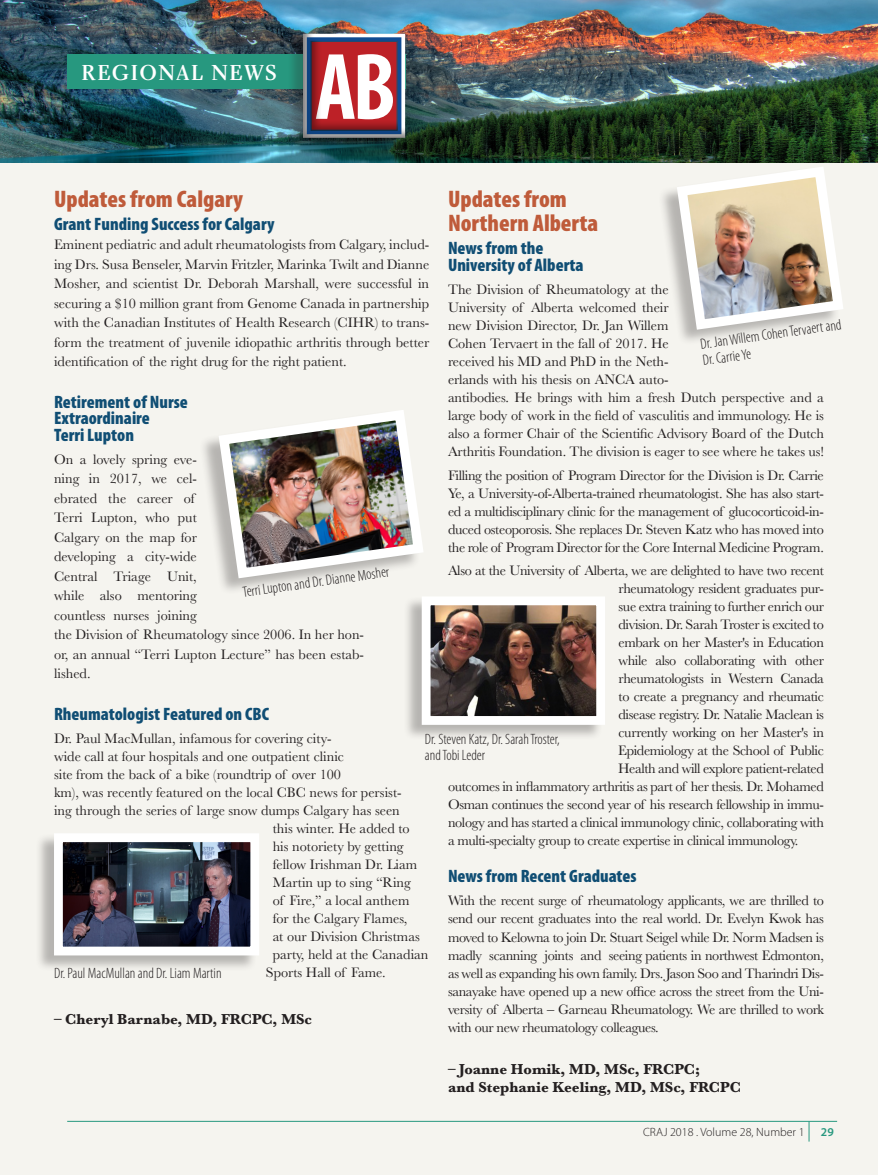
<style>
.page{position:relative;width:878px;height:1175px;background:#fff}
.page>*{position:absolute;margin:0;border:0;box-sizing:border-box;transform-origin:0 0}
.t1{font:700 condensed 95.55px "Myriad Pro";color:#fff;scale:.94 1}
.Regional_News_text{font:900 condensed 24px/24px "Myriad Pro";color:#bf5b3a}
.top_heading_-_in_box{font:22.5px "Charlotte Medium Plain";letter-spacing:.05em;color:#fff}
.Regional_News_text-2{font:900 condensed 18px/16.5px "Myriad Pro";color:#104e74}
.Photo_caption_style{font:300 condensed 15px/16.5px "Myriad Pro";color:#231f20}
.Regional_News_text-3{font:700 15px/18px "Baskerville";color:#231f20}
.Regional_News_text-4{font:14.25px/18px "Baskerville";letter-spacing:-.015em;color:#231f20;text-align:justify}
.body_text_first_line{font:14.25px/19.5px "Baskerville";color:#231f20;text-align:justify}
.footer{font:300 12px "Myriad Pro";color:#231f20}
.footer_page_number{font:600 12px "Myriad Pro";color:#27987f}
.s1{font-family:"Times New Roman"}
</style>
<div class="page">
<div style="left:0;top:137px;width:878px;height:1037px;background:#f5f4ef"></div>
<hr style="left:67px;top:1120px;width:770px;height:1px;background:#27987f">
<svg style="left:808px;top:1121px;width:1px;height:20px"></svg>
<img style="left:0;top:0;width:878px;height:163px">
<div style="left:67px;top:55px;width:338px;height:34px;background:#27987f"></div>
<div style="left:199px;top:410px;width:221px;height:184px;background:#231f20;opacity:.3"></div>
<img style="left:213px;top:410px;width:210px;height:173px">
<div style="left:35px;top:833px;width:222px;height:138px;background:#231f20;opacity:.3"></div>
<img style="left:64px;top:843px;width:185px;height:102px">
<div style="left:54px;top:833px;width:205px;height:122px;border:9px solid #fff"></div>
<div style="left:403px;top:596px;width:199px;height:145px;background:#231f20;opacity:.3"></div>
<img style="left:431px;top:606px;width:164px;height:109px">
<div style="left:421px;top:596px;width:184px;height:129px;border:9px solid #fff"></div>
<div style="left:657px;top:167px;width:183px;height:179px;background:#231f20;opacity:.3"></div>
<img style="left:671px;top:161px;width:177px;height:174px">
<div style="left:287px;top:33px;width:116px;height:118px;background:#231f20;opacity:.25"></div>
<div style="left:302px;top:25px;width:182px;height:118px;background:#231f20;opacity:.48"></div>
<p class="top_heading_-_in_box" style="left:81px;top:59px;width:197px">REGIONAL NEWS</p>
<h1 class="t1" style="left:315px;top:27px;width:87px">AB</h1>
<p class="Regional_News_text" style="left:54px;top:187px;width:190px">Updates from Calgary</p>
<p class="Regional_News_text-2" style="left:54px;top:216px;width:222px">Grant Funding Success for Calgary</p>
<p class="body_text_first_line" style="left:54px;top:235px;width:377px">Eminent pediatric and adult rheumatologists from Calgary, includ&shy;ing Drs. Susa Benseler, Marvin Fritzler, Marinka Twilt and Dianne Mosher, and scientist Dr. Deborah Marshall, were successful in securing a $10 million grant from Genome Canada in partnership with the Canadian Institutes of Health Research (CIHR) to trans&shy;form the treatment of juvenile idiopathic arthritis through better identification of the right drug for the right patient.</p>
<p class="Regional_News_text-2" style="left:54px;top:393px;width:135px">Retirement of Nurse<br>Extraordinaire<br>Terri Lupton</p>
<p class="body_text_first_line" style="left:54px;top:449px;width:311px;text-align:left">On a lovely spring eve-<br>ning in 2017, we cel-<br>ebrated the career of<br>Terri Lupton, who put<br>Calgary on the map for<br>developing a city-wide<br>Central Triage Unit,<br>while also mentoring<br>countless nurses joining<br>the Division of Rheumatology since 2006. In her hon&shy;or, an annual “Terri Lupton Lecture” has been estab&shy;lished.</p>
<p class="Regional_News_text-2" style="left:54px;top:705px;width:216px">Rheumatologist Featured on CBC</p>
<p class="Regional_News_text-4" style="left:54px;top:729px;width:279px">Dr. Paul MacMullan, infamous for covering city-</p>
<p class="Regional_News_text-4" style="left:54px;top:747px;width:291px">wide call at four hospitals and one outpatient clinic</p>
<p class="Regional_News_text-4" style="left:54px;top:765px;width:288px">site from the back of a bike (roundtrip of over 100</p>
<p class="Regional_News_text-4" style="left:54px;top:783px;width:349px">km), was recently featured on the local CBC news for persist-</p>
<p class="Regional_News_text-4" style="left:54px;top:801px;width:347px">ing through the series of large snow dumps Calgary has seen</p>
<p class="Regional_News_text-4" style="left:273px;top:819px;width:138px">this winter. He added to</p>
<p class="Regional_News_text-4" style="left:273px;top:837px;width:132px">his notoriety by getting</p>
<p class="Regional_News_text-4" style="left:273px;top:855px;width:146px">fellow Irishman Dr. Liam</p>
<p class="Regional_News_text-4" style="left:273px;top:873px;width:140px">Martin up to sing “Ring</p>
<p class="Regional_News_text-4" style="left:273px;top:891px;width:138px">of Fire,” a local anthem</p>
<p class="Regional_News_text-4" style="left:273px;top:909px;width:136px">for the Calgary Flames,</p>
<p class="Regional_News_text-4" style="left:273px;top:927px;width:148px">at our Division Christmas</p>
<p class="Regional_News_text-4" style="left:273px;top:945px;width:157px">party, held at the Canadian</p>
<p class="Regional_News_text-4" style="left:266px;top:963px;width:121px">Sports Hall of Fame.</p>
<p class="Regional_News_text-3" style="left:54px;top:1010px;width:259px">– Cheryl Barnabe, MD, FRCPC, MSc</p>
<p class="Regional_News_text" style="left:448px;top:187px;width:152px">Updates from<br>Northern Alberta</p>
<p class="Regional_News_text-2" style="left:448px;top:240px;width:137px">News from the<br>University of Alberta</p>
<p class="Regional_News_text-4" style="left:448px;top:281px;width:377px;text-align:left">The Division of Rheumatology at the<br>University of Alberta welcomed their<br>new Division Director, Dr. Jan Willem<br>Cohen Tervaert in the fall of 2017. He<br>received his MD and PhD in the Neth-<br>erlands with his thesis on ANCA auto-<br>antibodies. He brings with him a fresh Dutch perspective and a large body of work in the field of vasculitis and immunology. He is also a former Chair of the Scientific Advisory Board of the Dutch Arthritis Foundation. The division is eager to see where he takes us!</p>
<p class="Regional_News_text-4" style="left:448px;top:466px;width:377px">Filling the position of Program Director for the Division is Dr. Carrie Ye, a University-of-Alberta-trained rheumatologist. She has also start&shy;ed a multidisciplinary clinic for the management of glucocorticoid-in&shy;duced osteoporosis. She replaces Dr. Steven Katz who has moved into the role of Program Director for the Core Internal Medicine Program.</p>
<p class="Regional_News_text-4" style="left:448px;top:562px;width:377px">Also at the University of Alberta, we are delighted to have two recent</p>
<p class="Regional_News_text-4" style="left:618px;top:580px;width:207px">rheumatology resident graduates pur-</p>
<p class="Regional_News_text-4" style="left:618px;top:598px;width:207px">sue extra training to further enrich our</p>
<p class="Regional_News_text-4" style="left:618px;top:616px;width:207px">division. Dr. Sarah Troster is excited to</p>
<p class="Regional_News_text-4" style="left:618px;top:634px;width:207px">embark on her Master's in Education</p>
<p class="Regional_News_text-4" style="left:618px;top:652px;width:207px">while also collaborating with other</p>
<p class="Regional_News_text-4" style="left:618px;top:670px;width:207px">rheumatologists in Western Canada</p>
<p class="Regional_News_text-4" style="left:618px;top:688px;width:207px">to create a pregnancy and rheumatic</p>
<p class="Regional_News_text-4" style="left:618px;top:706px;width:207px">disease registry. Dr. Natalie Maclean is</p>
<p class="Regional_News_text-4" style="left:618px;top:724px;width:207px">currently working on her Master's in</p>
<p class="Regional_News_text-4" style="left:618px;top:742px;width:207px">Epidemiology at the School of Public</p>
<p class="Regional_News_text-4" style="left:618px;top:760px;width:207px">Health and will explore patient-related</p>
<p class="Regional_News_text-4" style="left:448px;top:778px;width:377px">outcomes in inflammatory arthritis as part of her thesis. Dr. Mohamed</p>
<p class="Regional_News_text-4" style="left:448px;top:796px;width:377px">Osman continues the second year of his research fellowship in immu-</p>
<p class="Regional_News_text-4" style="left:448px;top:814px;width:377px">nology and has started a clinical immunology clinic, collaborating with</p>
<p class="Regional_News_text-4" style="left:448px;top:832px;width:352px">a multi-specialty group to create expertise in clinical immunology.</p>
<p class="Regional_News_text-2" style="left:448px;top:868px;width:190px">News from Recent Graduates</p>
<p class="Regional_News_text-4" style="left:448px;top:892px;width:377px">With the recent surge of rheumatology applicants, we are thrilled to send our recent graduates into the real world. Dr. Evelyn Kwok has moved to Kelowna to join Dr. Stuart Seigel while Dr. Norm Madsen is madly scanning joints and seeing patients in northwest Edmonton, as well as expanding his own family. Drs. Jason Soo and Tharindri Dis&shy;sanayake have opened up a new office across the street from the Uni&shy;versity of Alberta <span class="s1">–</span> Garneau Rheumatology. We are thrilled to work with our new rheumatology colleagues.</p>
<p class="Regional_News_text-3" style="left:448px;top:1060px;width:294px">– Joanne Homik, MD, MSc, FRCPC;<br>and Stephanie Keeling, MD, MSc, FRCPC</p>
<p class="Photo_caption_style" style="left:699px;top:336px;width:144px;rotate:-8deg">Dr. Jan Willem Cohen Tervaert and<br>Dr. Carrie Ye</p>
<p class="Photo_caption_style" style="left:242px;top:584px;width:149px;rotate:-8deg">Terri Lupton and Dr. Dianne Mosher</p>
<p class="Photo_caption_style" style="left:425px;top:730px;width:136px">Dr. Steven Katz, Dr. Sarah Troster, and Tobi Leder</p>
<p class="Photo_caption_style" style="left:54px;top:964px;width:169px">Dr. Paul MacMullan and Dr. Liam Martin</p>
<p class="footer" style="left:643px;top:1125px;width:163px">CRAJ 2018 . Volume 28, Number 1</p>
<p class="footer_page_number" style="left:820px;top:1124px;width:14px">29</p>
</div>
